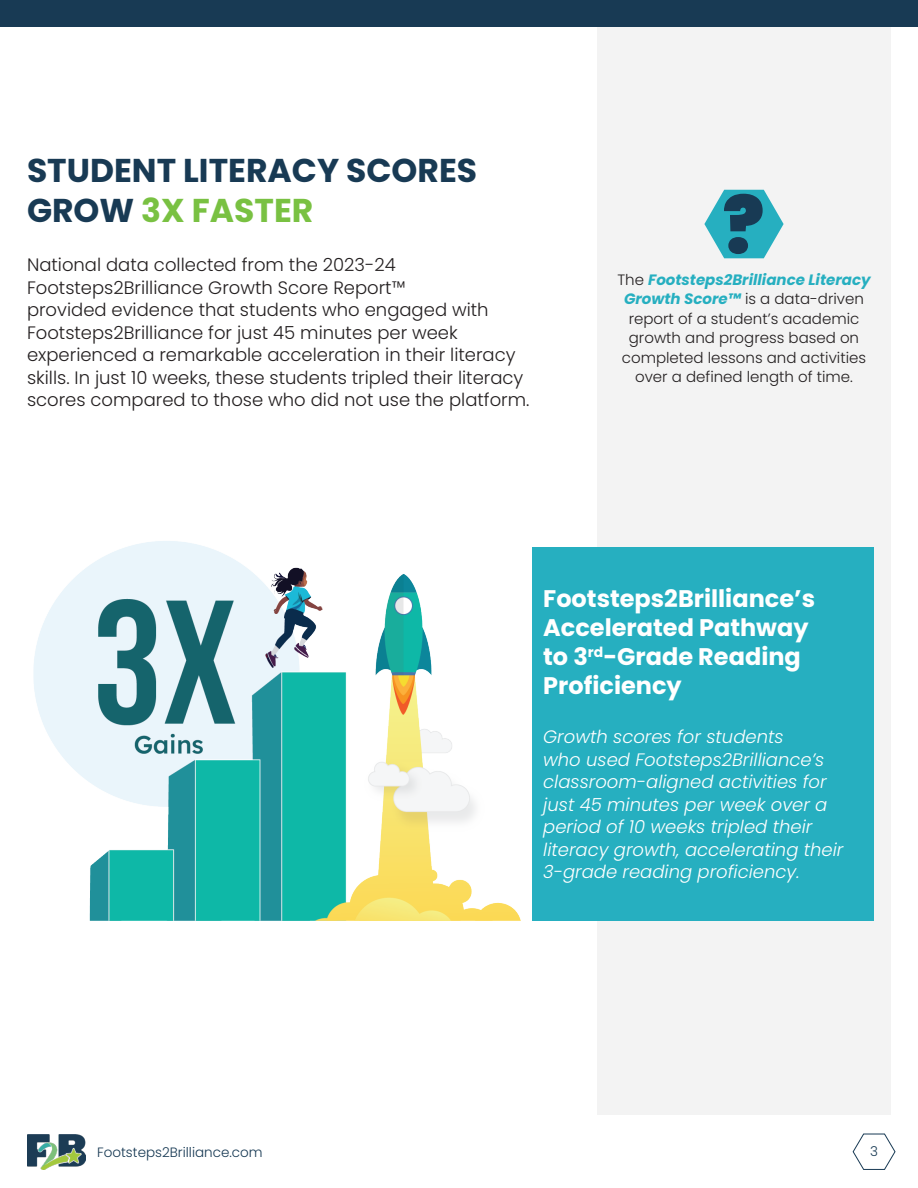
<style>
.page{position:relative;width:918px;height:1188px;background:#fff}
.page>*{position:absolute;margin:0;border:0;box-sizing:border-box;transform-origin:0 0}
.Section_Title{font:700 33px/39.6px "Poppins";color:#183a54}
.t1{font:700 24px/28.8px "Poppins";color:#fff}
.Body_Copy{font:300 18px/22.5px "Poppins";color:#231f20}
.Body_Copy-2{font:italic 300 18px/22.5px "Poppins";color:#fff}
.Sidebar_Text{font:300 15px/19.5px "Poppins";color:#231f20;text-align:center}
.t2{font:300 13.5px "Poppins";color:#183a54}
.s1{color:#79c142}
.s2{font-weight:700;font-style:italic;color:#26afc0}
</style>
<div class="page">
<div style="left:597px;top:0;width:294px;height:1115px;background:#f3f3f3"></div>
<svg style="left:704px;top:190px;width:80px;height:68px"></svg>
<div style="left:532px;top:547px;width:342px;height:374px;background:#26afc0"></div>
<img style="left:33px;top:541px;width:488px;height:380px">
<svg style="left:852px;top:1133px;width:44px;height:37px"></svg>
<img style="left:27px;top:1135px;width:58px;height:35px">
<div style="left:0;top:0;width:918px;height:27px;background:#183a54"></div>
<p class="Section_Title" style="left:27px;top:151px;width:452px">STUDENT LITERACY SCORES<br>GROW <span class="s1">3X FASTER</span></p>
<p class="Body_Copy" style="left:27px;top:254px;width:504px">National data collected from the 2023-24<br>Footsteps2Brilliance Growth Score Report™<br>provided evidence that students who engaged with Footsteps2Brilliance for just 45 minutes per week experienced a remarkable acceleration in their literacy skills. In just 10 weeks, these students tripled their literacy scores compared to those who did not use the platform.</p>
<p class="Sidebar_Text" style="left:617px;top:270px;width:255px">The <span class="s2">Footsteps2Brilliance Literacy<br>Growth Score™</span> is a data-driven report of a student’s academic growth and progress based on completed lessons and activities over a defined length of time.</p>
<h2 class="t1" style="left:543px;top:584px;width:273px">Footsteps2Brilliance’s<br>Accelerated Pathway to 3<sup>rd</sup>-Grade Reading<br>Proficiency</h2>
<p class="Body_Copy-2" style="left:543px;top:726px;width:302px">Growth scores for students<br>who used Footsteps2Brilliance’s classroom-aligned activities for just 45 minutes per week over a period of 10 weeks tripled their literacy growth, accelerating their<br>3-grade reading proficiency.</p>
<p class="t2" style="left:97px;top:1144px;width:167px">Footsteps2Brilliance.com</p>
<p class="t2" style="left:870px;top:1144px;width:9px">3</p>
</div>
